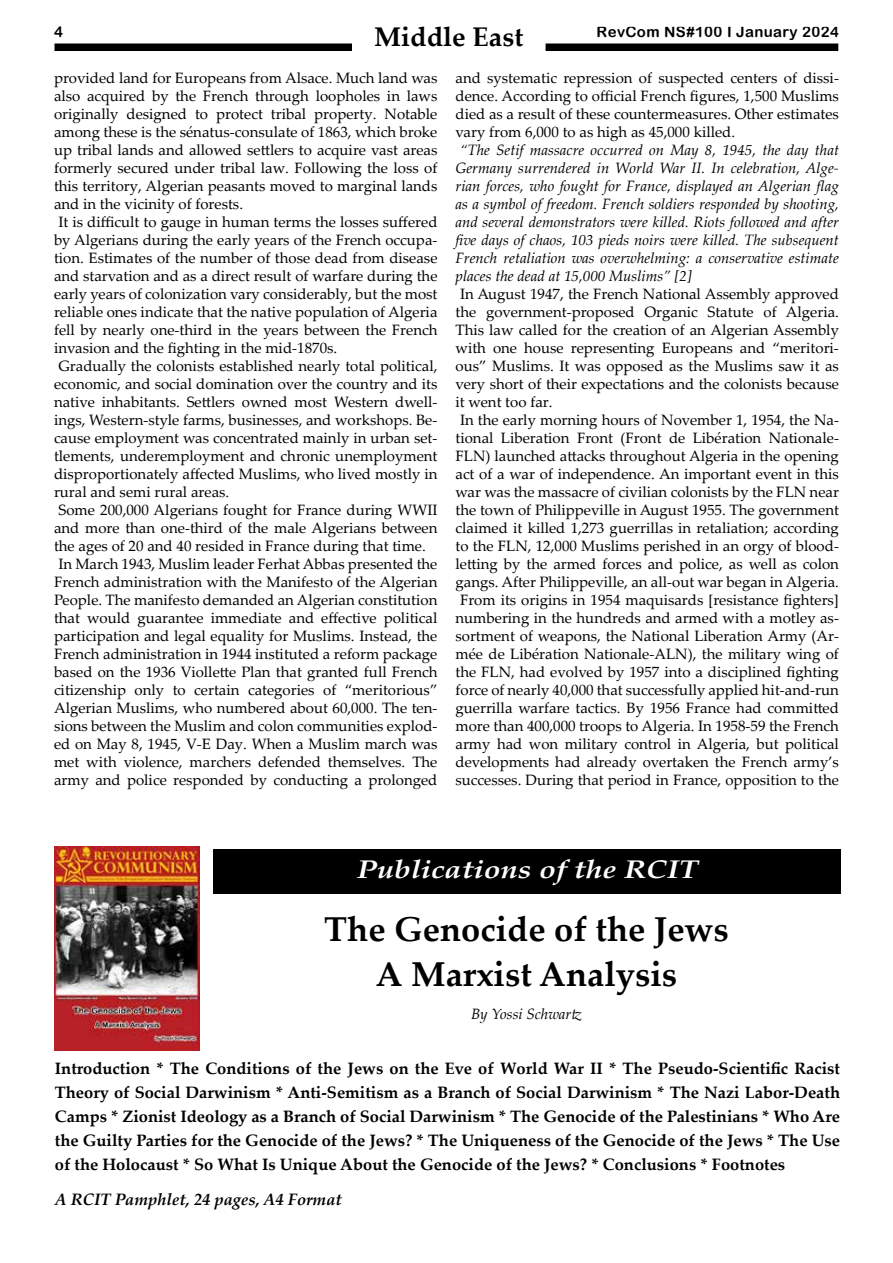
<style>
.page{position:relative;width:893px;height:1263px;background:#fff}
.page>*{position:absolute;margin:0;border:0;box-sizing:border-box;transform-origin:0 0}
.t1{font:700 34.5px/45px "Palatino Linotype";color:#000;text-align:center}
.t2{font:700 27px "Palatino Linotype";color:#000}
.t3{font:italic 700 25.5px "Palatino Linotype";color:#fff;scale:1.2 1}
.t4{font:700 16.5px/24px "Palatino Linotype";color:#000;text-align:justify}
.t5{font:italic 700 16.5px "Palatino Linotype";color:#000}
.t6{font:15px/18px "Palatino Linotype";color:#000;text-align:justify}
.t7{font:italic 15px/18px "Palatino Linotype";color:#000;text-align:justify}
.t8{font:15px "Arial Rounded MT Bold";letter-spacing:.025em;color:#000}
</style>
<div class="page">
<div style="left:54px;top:44px;width:785px;height:7px;background:#000"></div>
<div style="left:353px;top:26px;width:192px;height:33px;background:#fff"></div>
<img style="left:55px;top:846px;width:145px;height:204px">
<div style="left:213px;top:849px;width:628px;height:44px;background:#000"></div>
<h2 class="t2" style="left:374px;top:17px;width:151px">Middle East</h2>
<p class="t8" style="left:54px;top:23px;width:10px">4</p>
<p class="t8" style="left:597px;top:23px;width:244px">RevCom NS#100 I January 2024</p>
<p class="t6" style="left:54px;top:68px;width:385px">provided land for Europeans from Alsace. Much land was</p>
<p class="t6" style="left:54px;top:86px;width:385px">also acquired by the French through loopholes in laws</p>
<p class="t6" style="left:54px;top:104px;width:385px">originally designed to protect tribal property. Notable</p>
<p class="t6" style="left:54px;top:122px;width:385px">among these is the sénatus-consulate of 1863, which broke</p>
<p class="t6" style="left:54px;top:140px;width:385px">up tribal lands and allowed settlers to acquire vast areas</p>
<p class="t6" style="left:54px;top:158px;width:385px">formerly secured under tribal law. Following the loss of</p>
<p class="t6" style="left:54px;top:176px;width:385px">this territory, Algerian peasants moved to marginal lands</p>
<p class="t6" style="left:54px;top:194px;width:191px">and in the vicinity of forests.</p>
<p class="t6" style="left:58px;top:212px;width:380px">It is difficult to gauge in human terms the losses suffered</p>
<p class="t6" style="left:54px;top:230px;width:385px">by Algerians during the early years of the French occupa-</p>
<p class="t6" style="left:54px;top:248px;width:385px">tion. Estimates of the number of those dead from disease</p>
<p class="t6" style="left:54px;top:266px;width:385px">and starvation and as a direct result of warfare during the</p>
<p class="t6" style="left:54px;top:284px;width:385px">early years of colonization vary considerably, but the most</p>
<p class="t6" style="left:54px;top:302px;width:385px">reliable ones indicate that the native population of Algeria</p>
<p class="t6" style="left:54px;top:320px;width:385px">fell by nearly one-third in the years between the French</p>
<p class="t6" style="left:54px;top:338px;width:285px">invasion and the fighting in the mid-1870s.</p>
<p class="t6" style="left:58px;top:356px;width:380px">Gradually the colonists established nearly total political,</p>
<p class="t6" style="left:54px;top:374px;width:385px">economic, and social domination over the country and its</p>
<p class="t6" style="left:54px;top:392px;width:385px">native inhabitants. Settlers owned most Western dwell-</p>
<p class="t6" style="left:54px;top:410px;width:385px">ings, Western-style farms, businesses, and workshops. Be-</p>
<p class="t6" style="left:54px;top:428px;width:385px">cause employment was concentrated mainly in urban set-</p>
<p class="t6" style="left:54px;top:446px;width:385px">tlements, underemployment and chronic unemployment</p>
<p class="t6" style="left:54px;top:464px;width:385px">disproportionately affected Muslims, who lived mostly in</p>
<p class="t6" style="left:54px;top:482px;width:177px">rural and semi rural areas.</p>
<p class="t6" style="left:58px;top:500px;width:380px">Some 200,000 Algerians fought for France during WWII</p>
<p class="t6" style="left:54px;top:518px;width:385px">and more than one-third of the male Algerians between</p>
<p class="t6" style="left:54px;top:536px;width:373px">the ages of 20 and 40 resided in France during that time.</p>
<p class="t6" style="left:58px;top:554px;width:380px">In March 1943, Muslim leader Ferhat Abbas presented the</p>
<p class="t6" style="left:54px;top:572px;width:385px">French administration with the Manifesto of the Algerian</p>
<p class="t6" style="left:54px;top:590px;width:385px">People. The manifesto demanded an Algerian constitution</p>
<p class="t6" style="left:54px;top:608px;width:385px">that would guarantee immediate and effective political</p>
<p class="t6" style="left:54px;top:626px;width:385px">participation and legal equality for Muslims. Instead, the</p>
<p class="t6" style="left:54px;top:644px;width:385px">French administration in 1944 instituted a reform package</p>
<p class="t6" style="left:54px;top:662px;width:385px">based on the 1936 Viollette Plan that granted full French</p>
<p class="t6" style="left:54px;top:680px;width:385px">citizenship only to certain categories of “meritorious”</p>
<p class="t6" style="left:54px;top:698px;width:385px">Algerian Muslims, who numbered about 60,000. The ten-</p>
<p class="t6" style="left:54px;top:716px;width:385px">sions between the Muslim and colon communities explod-</p>
<p class="t6" style="left:54px;top:734px;width:385px">ed on May 8, 1945, V-E Day. When a Muslim march was</p>
<p class="t6" style="left:54px;top:752px;width:385px">met with violence, marchers defended themselves. The</p>
<p class="t6" style="left:54px;top:770px;width:385px">army and police responded by conducting a prolonged</p>
<p class="t6" style="left:455px;top:68px;width:385px">and systematic repression of suspected centers of dissi&shy;dence. According to official French figures, 1,500 Muslims died as a result of these countermeasures. Other estimates vary from 6,000 to as high as 45,000 killed.</p>
<p class="t7" style="left:455px;top:140px;width:385px;text-indent:4px">“The Setif massacre occurred on May 8, 1945, the day that Germany surrendered in World War II. In celebration, Alge&shy;rian forces, who fought for France, displayed an Algerian flag as a symbol of freedom. French soldiers responded by shooting, and several demonstrators were killed. Riots followed and after five days of chaos, 103 pieds noirs were killed. The subsequent French retaliation was overwhelming: a conservative estimate places the dead at 15,000 Muslims” [2]</p>
<p class="t6" style="left:460px;top:284px;width:380px">In August 1947, the French National Assembly approved</p>
<p class="t6" style="left:455px;top:302px;width:385px">the government-proposed Organic Statute of Algeria.</p>
<p class="t6" style="left:455px;top:320px;width:385px">This law called for the creation of an Algerian Assembly</p>
<p class="t6" style="left:455px;top:338px;width:385px">with one house representing Europeans and “meritori-</p>
<p class="t6" style="left:455px;top:356px;width:385px">ous” Muslims. It was opposed as the Muslims saw it as</p>
<p class="t6" style="left:455px;top:374px;width:385px">very short of their expectations and the colonists because</p>
<p class="t6" style="left:455px;top:392px;width:99px">it went too far.</p>
<p class="t6" style="left:460px;top:410px;width:380px">In the early morning hours of November 1, 1954, the Na-</p>
<p class="t6" style="left:455px;top:428px;width:385px">tional Liberation Front (Front de Libération Nationale-</p>
<p class="t6" style="left:455px;top:446px;width:385px">FLN) launched attacks throughout Algeria in the opening</p>
<p class="t6" style="left:455px;top:464px;width:385px">act of a war of independence. An important event in this</p>
<p class="t6" style="left:455px;top:482px;width:385px">war was the massacre of civilian colonists by the FLN near</p>
<p class="t6" style="left:455px;top:500px;width:385px">the town of Philippeville in August 1955. The government</p>
<p class="t6" style="left:455px;top:518px;width:385px">claimed it killed 1,273 guerrillas in retaliation; according</p>
<p class="t6" style="left:455px;top:536px;width:385px">to the FLN, 12,000 Muslims perished in an orgy of blood-</p>
<p class="t6" style="left:455px;top:554px;width:385px">letting by the armed forces and police, as well as colon</p>
<p class="t6" style="left:455px;top:572px;width:385px">gangs. After Philippeville, an all-out war began in Algeria.</p>
<p class="t6" style="left:460px;top:590px;width:380px">From its origins in 1954 maquisards [resistance fighters]</p>
<p class="t6" style="left:455px;top:608px;width:385px">numbering in the hundreds and armed with a motley as-</p>
<p class="t6" style="left:455px;top:626px;width:385px">sortment of weapons, the National Liberation Army (Ar-</p>
<p class="t6" style="left:455px;top:644px;width:385px">mée de Libération Nationale-ALN), the military wing of</p>
<p class="t6" style="left:455px;top:662px;width:385px">the FLN, had evolved by 1957 into a disciplined fighting</p>
<p class="t6" style="left:455px;top:680px;width:385px">force of nearly 40,000 that successfully applied hit-and-run</p>
<p class="t6" style="left:455px;top:698px;width:385px">guerrilla warfare tactics. By 1956 France had committed</p>
<p class="t6" style="left:455px;top:716px;width:385px">more than 400,000 troops to Algeria. In 1958-59 the French</p>
<p class="t6" style="left:455px;top:734px;width:385px">army had won military control in Algeria, but political</p>
<p class="t6" style="left:455px;top:752px;width:385px">developments had already overtaken the French army’s</p>
<p class="t6" style="left:455px;top:770px;width:385px">successes. During that period in France, opposition to the</p>
<h3 class="t3" style="left:357px;top:851px;width:286px">Publications of the RCIT</h3>
<h1 class="t1" style="left:324px;top:905px;width:406px">The Genocide of the Jews<br>A Marxist Analysis</h1>
<p class="t7" style="left:471px;top:1004px;width:112px">By Yossi Schwartz</p>
<p class="t4" style="left:55px;top:1056px;width:787px">Introduction * The Conditions of the Jews on the Eve of World War II * The Pseudo-Scientific Racist Theory of Social Darwinism * Anti-Semitism as a Branch of Social Darwinism * The Nazi Labor-Death Camps * Zionist Ideology as a Branch of Social Darwinism * The Genocide of the Palestinians * Who Are the Guilty Parties for the Genocide of the Jews? * The Uniqueness of the Genocide of the Jews * The Use of the Holocaust * So What Is Unique About the Genocide of the Jews? * Conclusions * Footnotes</p>
<p class="t5" style="left:55px;top:1187px;width:289px">A RCIT Pamphlet, 24 pages, A4 Format</p>
</div>
